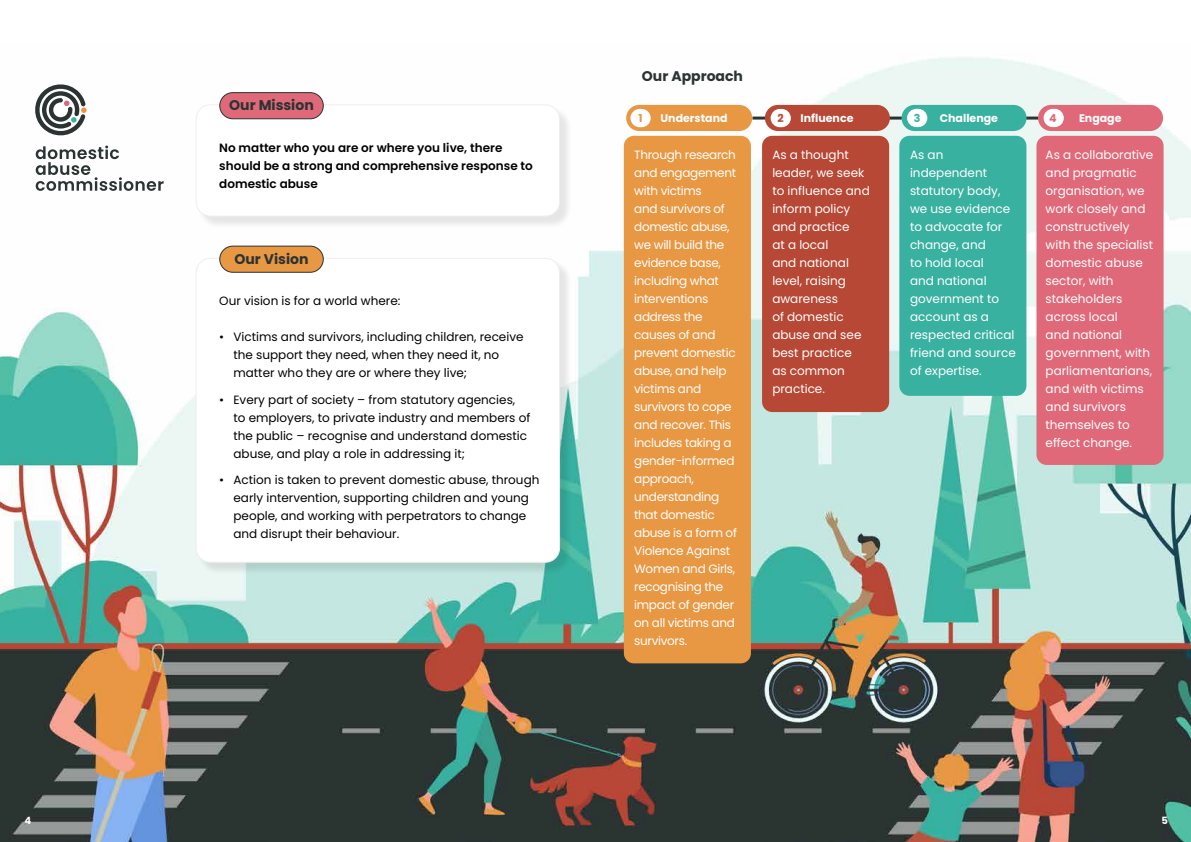
<style>
.page{position:relative;width:1191px;height:842px;background:#fff}
.page>*{position:absolute;margin:0;border:0;box-sizing:border-box;transform-origin:0 0}
.t1{font:700 14px "Poppins";color:#2b3333}
.t2{font:12px/18px "Poppins";color:#fff}
.t3{font:12px/18px "Poppins";color:#000}
.t4{font:12px/18px "Poppins";letter-spacing:-.025em;color:#fff}
.t5{font:600 12px/18px "Poppins";color:#000}
.t6{font:700 11px "Poppins";color:#fff}
.t7{font:700 11px "Poppins";color:#39b1a1}
.t8{font:700 11px "Poppins";color:#df6979}
.t9{font:700 11px "Poppins";color:#e89743}
.t10{font:700 11px "Poppins";color:#b84836}
.t11{font:700 10px "Poppins";color:#fff}
.s1{color:#e89743}
</style>
<div class="page">
<img style="left:0;top:57px;width:1191px;height:785px">
<div style="left:197px;top:106px;width:375px;height:123px;background:#000;opacity:.1"></div>
<div style="left:196px;top:105px;width:363px;height:111px;background:#fff;border-radius:14px"></div>
<div style="left:196px;top:104px;width:364px;height:113px;border:1px solid #f0eee9;border-radius:14px"></div>
<div style="left:220px;top:93px;width:103px;height:26px;background:#df6979;border-radius:13px"></div>
<div style="left:219px;top:92px;width:105px;height:27px;border:1px solid #2b3333;border-radius:13px"></div>
<svg style="left:36px;top:146px;width:128px;height:45px"></svg>
<svg style="left:33px;top:82px;width:54px;height:56px"></svg>
<hr style="left:752px;top:117px;width:286px;height:3px;background:#2b3333">
<div style="left:624px;top:136px;width:127px;height:527px;background:#e89743;border-radius:10px"></div>
<div style="left:626px;top:105px;width:126px;height:26px;background:#e89743;border-radius:13px"></div>
<div style="left:762px;top:136px;width:127px;height:276px;background:#b84836;border-radius:10px"></div>
<div style="left:765px;top:105px;width:125px;height:26px;background:#b84836;border-radius:13px"></div>
<div style="left:899px;top:136px;width:127px;height:260px;background:#39b1a1;border-radius:10px"></div>
<div style="left:901px;top:105px;width:125px;height:26px;background:#39b1a1;border-radius:13px"></div>
<div style="left:907px;top:109px;width:20px;height:18px;background:#fff;border-radius:9px"></div>
<div style="left:1036px;top:136px;width:127px;height:329px;background:#df6979;border-radius:10px"></div>
<div style="left:1038px;top:105px;width:125px;height:26px;background:#df6979;border-radius:13px"></div>
<div style="left:1043px;top:109px;width:20px;height:18px;background:#fff;border-radius:9px"></div>
<div style="left:197px;top:259px;width:375px;height:316px;background:#000;opacity:.1"></div>
<div style="left:196px;top:258px;width:363px;height:304px;background:#fff;border-radius:14px"></div>
<div style="left:196px;top:258px;width:364px;height:305px;border:1px solid #f0eee9;border-radius:14px"></div>
<div style="left:220px;top:246px;width:103px;height:26px;background:#e89743;border-radius:13px"></div>
<div style="left:219px;top:246px;width:105px;height:27px;border:1px solid #2b3333;border-radius:13px"></div>
<div style="left:770px;top:109px;width:21px;height:18px;background:#fff;border-radius:9px"></div>
<div style="left:630px;top:109px;width:20px;height:18px;background:#fff;border-radius:9px"></div>
<p class="t1" style="left:229px;top:97px;width:86px">Our Mission</p>
<p class="t5" style="left:219px;top:138px;width:315px">No matter who you are or where you live, there should be a strong and comprehensive response to domestic abuse</p>
<p class="t1" style="left:234px;top:251px;width:76px">Our Vision</p>
<p class="t3" style="left:219px;top:291px;width:182px">Our vision is for a world where:</p>
<p class="t3" style="left:233px;top:328px;width:291px;text-indent:-14px">• Victims and survivors, including children, receive the support they need, when they need it, no matter who they are or where they live;</p>
<p class="t3" style="left:233px;top:390px;width:298px;text-indent:-14px">• Every part of society – from statutory agencies,<br>to employers, to private industry and members of the public – recognise and understand domestic abuse, and play a role in addressing it;</p>
<p class="t3" style="left:233px;top:471px;width:307px;text-indent:-14px">• Action is taken to prevent domestic abuse, through early intervention, supporting children and young people, and working with perpetrators to change and disrupt their behaviour.</p>
<p class="t1" style="left:642px;top:68px;width:103px">Our Approach</p>
<p class="t6" style="left:660px;top:111px;width:69px">Understand</p>
<p class="t6" style="left:792px;top:111px;width:63px"><span class="s1">1</span> Influence</p>
<p class="t7" style="left:914px;top:112px;width:8px">3</p>
<p class="t6" style="left:939px;top:111px;width:60px">Challenge</p>
<p class="t8" style="left:1049px;top:111px;width:9px">4</p>
<p class="t6" style="left:1079px;top:111px;width:44px">Engage</p>
<p class="t9" style="left:638px;top:112px;width:6px">1</p>
<p class="t10" style="left:777px;top:112px;width:8px">2</p>
<p class="t4" style="left:634px;top:146px;width:104px">Through research and engagement with victims<br>and survivors of domestic abuse, we will build the evidence base, including what interventions address the causes of and prevent domestic abuse, and help victims and survivors to cope and recover. This includes taking a gender-informed approach, understanding that domestic abuse is a form of<br>Violence Against<br>Women and Girls, recognising the impact of gender on all victims and survivors.</p>
<p class="t2" style="left:772px;top:146px;width:99px">As a thought leader, we seek to influence and inform policy and practice<br>at a local<br>and national level, raising awareness<br>of domestic abuse and see best practice<br>as common practice.</p>
<p class="t2" style="left:910px;top:146px;width:107px">As an independent statutory body, we use evidence to advocate for change, and<br>to hold local<br>and national government to account as a respected critical friend and source of expertise.</p>
<p class="t2" style="left:1045px;top:146px;width:109px">As a collaborative and pragmatic organisation, we work closely and constructively with the specialist domestic abuse sector, with stakeholders across local<br>and national government, with parliamentarians, and with victims and survivors themselves to effect change.</p>
<p class="t11" style="left:24px;top:815px;width:8px">4</p>
<p class="t11" style="left:1161px;top:815px;width:8px">5</p>
</div>
